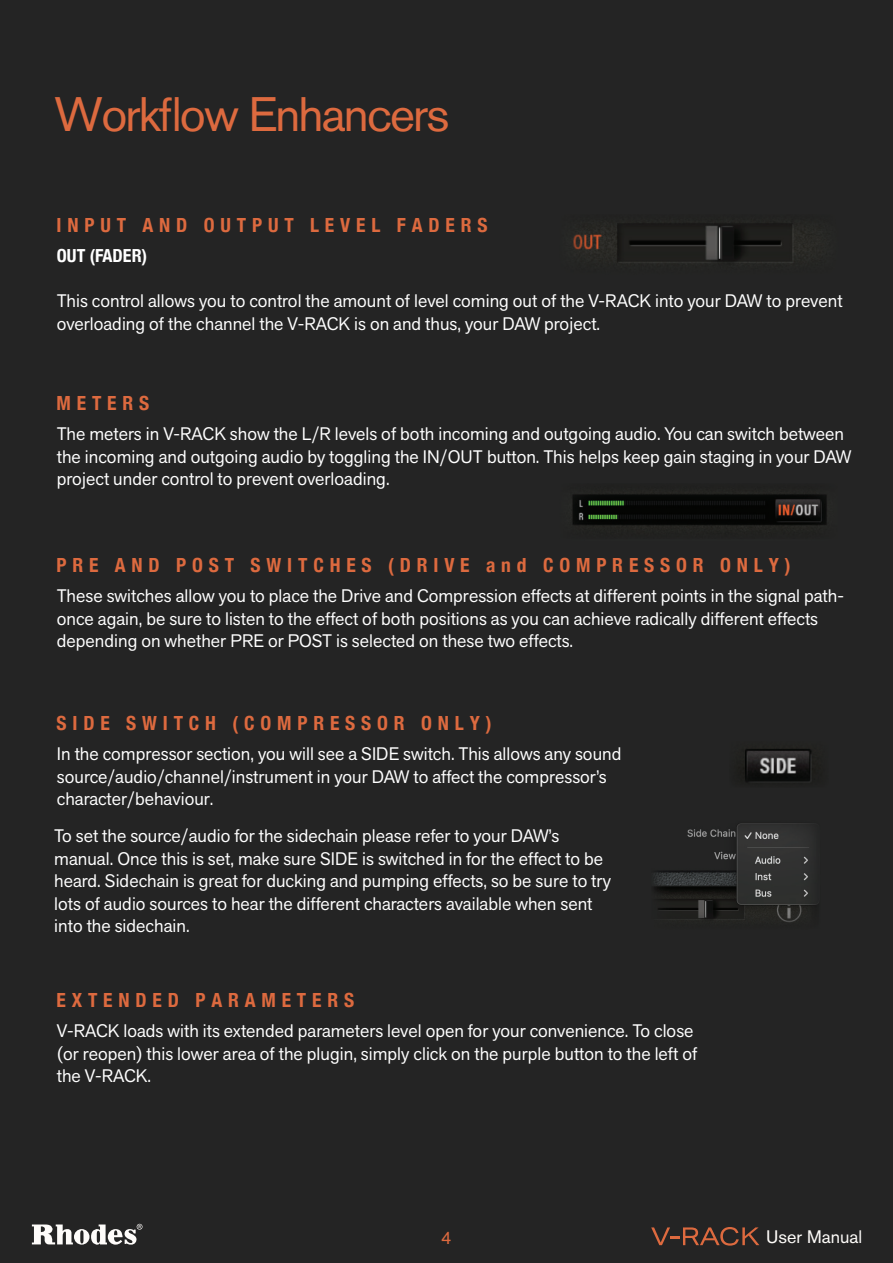
<style>
.page{position:relative;width:893px;height:1263px;background:#242424}
.page>*{position:absolute;margin:0;border:0;box-sizing:border-box;transform-origin:0 0}
.t1{font:48px "Akzidenz Grotesk Pro";letter-spacing:-.04em;color:#dd6a3f}
.t2{font:700 condensed 19.5px "Helvetica Neue";letter-spacing:.3em;color:#dd6a3f}
.t3{font:18px/22.5px "Akzid Grtsk Next";letter-spacing:.005em;color:#fff}
.t4{font:18px "Akzidenz Grotesk Pro";color:#fefcf9}
.t5{font:700 condensed 18px "Helvetica Neue";letter-spacing:.005em;color:#fff}
.t6{font:18px "Akzidenz Grotesk Pro";color:#dd6a3f}
</style>
<div class="page">
<svg style="left:32px;top:1224px;width:110px;height:21px"></svg>
<svg style="left:651px;top:1227px;width:108px;height:18px"></svg>
<img style="left:573px;top:223px;width:245px;height:40px">
<img style="left:572px;top:494px;width:255px;height:32px">
<img style="left:738px;top:748px;width:77px;height:35px">
<img style="left:654px;top:823px;width:162px;height:99px">
<h1 class="t1" style="left:54px;top:83px;width:397px">Workflow Enhancers</h1>
<p class="t2" style="left:56px;top:209px;width:432px">INPUT AND OUTPUT LEVEL FADERS</p>
<p class="t5" style="left:57px;top:241px;width:92px">OUT (FADER)</p>
<p class="t3" style="left:57px;top:289px;width:787px">This control allows you to control the amount of level coming out of the V-RACK into your DAW to prevent overloading of the channel the V-RACK is on and thus, your DAW project.</p>
<p class="t2" style="left:56px;top:387px;width:94px">METERS</p>
<p class="t3" style="left:57px;top:423px;width:796px">The meters in V-RACK show the L/R levels of both incoming and outgoing audio. You can switch between the incoming and outgoing audio by toggling the IN/OUT button. This helps keep gain staging in your DAW project under control to prevent overloading.</p>
<p class="t2" style="left:56px;top:549px;width:735px">PRE AND POST SWITCHES (DRIVE and COMPRESSOR ONLY)</p>
<p class="t3" style="left:57px;top:585px;width:789px">These switches allow you to place the Drive and Compression effects at different points in the signal path&shy;once again, be sure to listen to the effect of both positions as you can achieve radically different effects depending on whether PRE or POST is selected on these two effects.</p>
<p class="t2" style="left:56px;top:707px;width:436px">SIDE SWITCH (COMPRESSOR ONLY)</p>
<p class="t3" style="left:57px;top:743px;width:566px">In the compressor section, you will see a SIDE switch. This allows any sound source/audio/channel/instrument in your DAW to affect the compressor’s character/behaviour.</p>
<p class="t3" style="left:54px;top:824px;width:558px">To set the source/audio for the sidechain please refer to your DAW’s manual. Once this is set, make sure SIDE is switched in for the effect to be heard. Sidechain is great for ducking and pumping effects, so be sure to try lots of audio sources to hear the different characters available when sent into the sidechain.</p>
<p class="t2" style="left:56px;top:984px;width:299px">EXTENDED PARAMETERS</p>
<p class="t3" style="left:57px;top:1019px;width:642px">V-RACK loads with its extended parameters level open for your convenience. To close (or reopen) this lower area of the plugin, simply click on the purple button to the left of the V-RACK.</p>
<p class="t6" style="left:441px;top:1225px;width:12px">4</p>
<p class="t4" style="left:766px;top:1225px;width:98px">User Manual</p>
</div>
